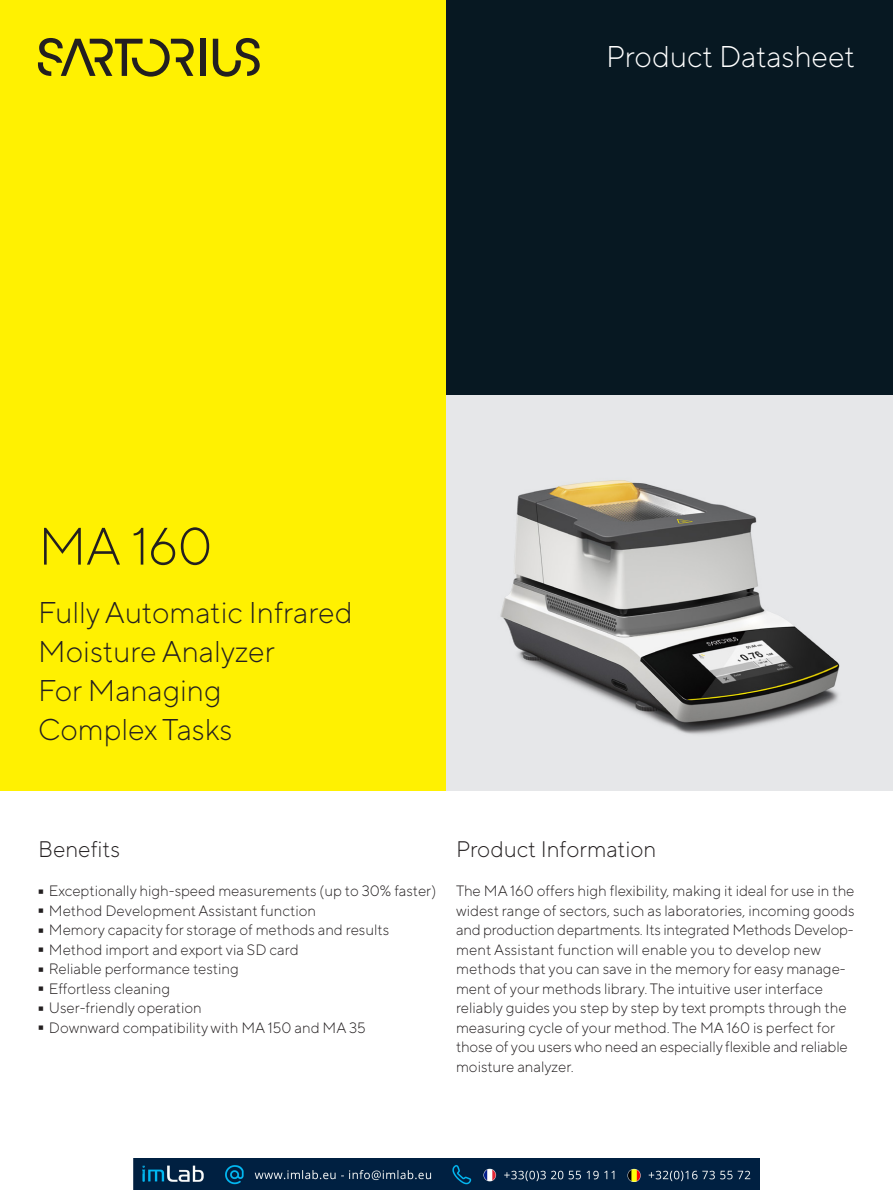
<style>
.page{position:relative;width:893px;height:1191px;background:#fff}
.page>*{position:absolute;margin:0;border:0;box-sizing:border-box;transform-origin:0 0}
.t1{font:300 95.25px "TT Norms Pro";color:#231f20;scale:.16 1}
.t2{font:300 52.5px "TT Norms Pro";color:#231f20}
.t3{font:300 30px/39px "TT Norms Pro";color:#231f20}
.t4{font:300 30px "TT Norms Pro";color:#fff}
.t5{font:300 22.5px "TT Norms Pro";color:#231f20}
.t6{font:300 15px/19.5px "TT Norms Pro";color:#231f20}
</style>
<div class="page">
<div style="left:0;top:0;width:446px;height:791px;background:#fff101"></div>
<div style="left:446px;top:0;width:447px;height:395px;background:#071822"></div>
<div style="left:446px;top:395px;width:447px;height:396px;background:#e6e7e9"></div>
<div style="left:200px;top:39px;width:5px;height:37px;background:#231f20"></div>
<svg style="left:213px;top:38px;width:47px;height:39px"></svg>
<svg style="left:38px;top:38px;width:156px;height:39px"></svg>
<img style="left:659px;top:665px;width:181px;height:70px">
<img style="left:500px;top:480px;width:339px;height:243px">
<img style="left:134px;top:1158px;width:625px;height:31px">
<h3 class="t4" style="left:606px;top:35px;width:250px">Product Datasheet</h3>
<h2 class="t2" style="left:38px;top:508px;width:176px">MA 160</h2>
<h3 class="t3" style="left:38px;top:591px;width:316px">Fully Automatic Infrared<br>Moisture Analyzer<br>For Managing<br>Complex Tasks</h3>
<h3 class="t5" style="left:38px;top:833px;width:83px">Benefits</h3>
<h1 class="t1" style="left:38px;top:817px;width:38px">-</h1>
<p class="t6" style="left:49px;top:880px;width:389px">Exceptionally high-speed measurements (up to 30% faster)</p>
<h1 class="t1" style="left:38px;top:837px;width:38px">-</h1>
<p class="t6" style="left:49px;top:899px;width:269px">Method Development Assistant function</p>
<h1 class="t1" style="left:38px;top:856px;width:38px">-</h1>
<p class="t6" style="left:49px;top:919px;width:342px">Memory capacity for storage of methods and results</p>
<h1 class="t1" style="left:38px;top:876px;width:38px">-</h1>
<p class="t6" style="left:49px;top:938px;width:251px">Method import and export via SD card</p>
<h1 class="t1" style="left:38px;top:895px;width:38px">-</h1>
<p class="t6" style="left:49px;top:958px;width:191px">Reliable performance testing</p>
<h1 class="t1" style="left:38px;top:915px;width:38px">-</h1>
<p class="t6" style="left:49px;top:977px;width:123px">Effortless cleaning</p>
<h1 class="t1" style="left:38px;top:934px;width:38px">-</h1>
<p class="t6" style="left:49px;top:997px;width:154px">User-friendly operation</p>
<h1 class="t1" style="left:38px;top:954px;width:38px">-</h1>
<p class="t6" style="left:49px;top:1016px;width:318px">Downward compatibility with MA 150 and MA 35</p>
<h3 class="t5" style="left:456px;top:833px;width:202px">Product Information</h3>
<p class="t6" style="left:456px;top:880px;width:400px">The MA 160 offers high flexibility, making it ideal for use in the widest range of sectors, such as laboratories, incoming goods and production departments. Its integrated Methods Develop&shy;ment Assistant function will enable you to develop new methods that you can save in the memory for easy manage&shy;ment of your methods library. The intuitive user interface reliably guides you step by step by text prompts through the measuring cycle of your method. The MA 160 is perfect for those of you users who need an especially flexible and reliable moisture analyzer.</p>
</div>
